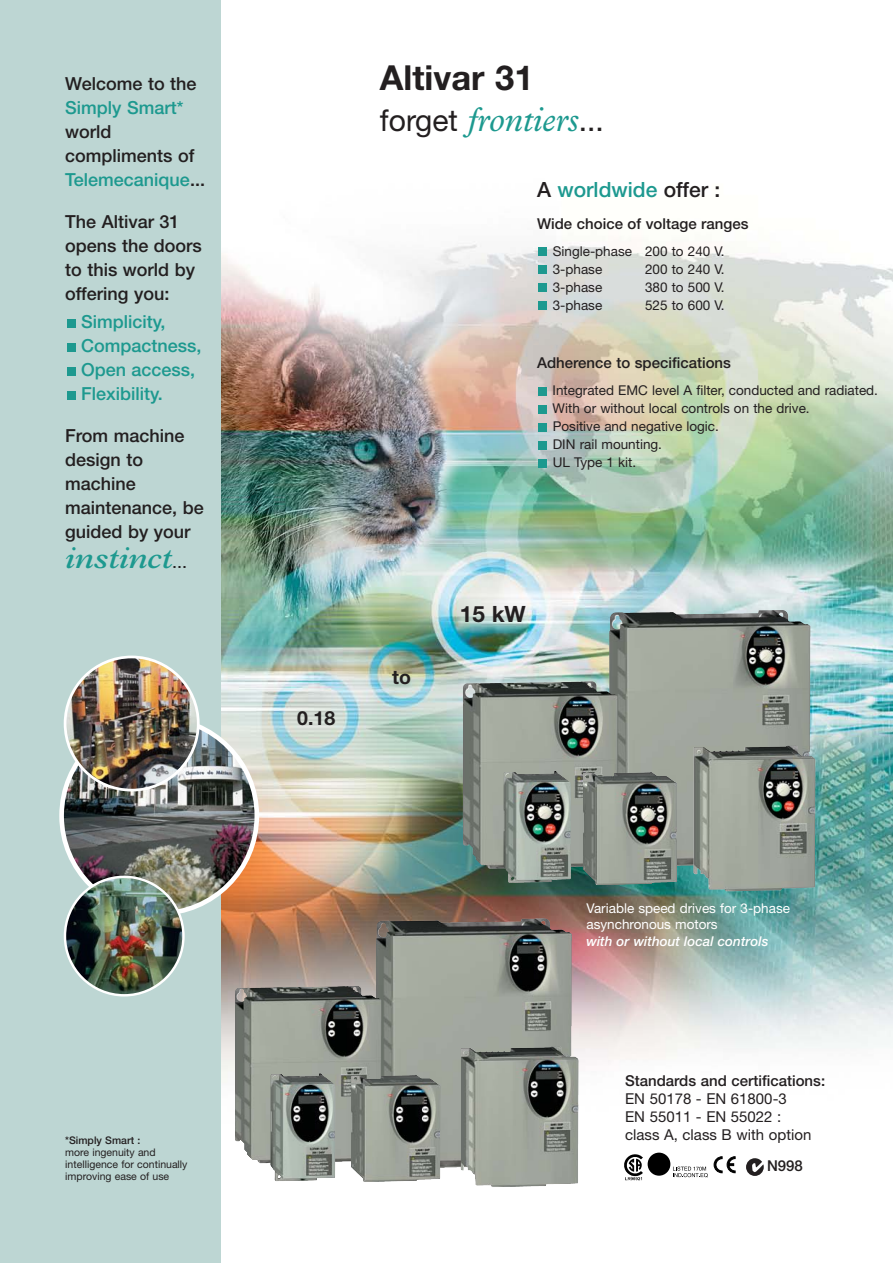
<style>
.page{position:relative;width:893px;height:1263px;background:#fff}
.page>*{position:absolute;margin:0;border:0;box-sizing:border-box;transform-origin:0 0}
.t1{font:700 34.5px "Helvetica Neue";color:#231f20}
.t2{font:30px "Helvetica Neue";color:#231f20}
.t3{font:italic 600 30px "Plantin";color:#1d998f}
.t4{font:700 22.5px "Helvetica Neue";color:#231f20}
.t5{font:500 21px "Helvetica Neue";color:#1d998f}
.t6{font:700 19.5px "Helvetica Neue";color:#231f20}
.t7{font:500 18px/24px "Helvetica Neue";color:#231f20}
.t8{font:500 18px/24px "Helvetica Neue";color:#1d998f}
.t9{font:500 15px "Helvetica Neue";color:#231f20}
.t10{font:15px/18px "Helvetica Neue";color:#231f20}
.t11{font:13.5px/18px "Helvetica Neue";color:#231f20}
.t12{font:13.5px/16.2px "Helvetica Neue";color:#fff}
.t13{font:italic 500 13.5px "Helvetica Neue";color:#fff}
.t14{font:10.5px/12px "Helvetica Neue";color:#231f20}
.t15{font:500 10.5px "Helvetica Neue";color:#231f20}
.s1{color:#1d998f}
.s2{font-family:"Helvetica Neue";font-weight:400;font-style:normal;font-size:18px;color:#231f20}
.s3{font-family:"Plantin";font-style:italic;font-size:34.5px;color:#1d998f}
.s4{color:#231f20}
</style>
<div class="page">
<img style="left:221px;top:240px;width:672px;height:947px">
<div style="left:0;top:0;width:221px;height:1263px;background:#bdd6d3"></div>
<div style="left:538px;top:301px;width:9px;height:9px;background:#1d998f"></div>
<div style="left:538px;top:283px;width:9px;height:9px;background:#1d998f"></div>
<div style="left:538px;top:265px;width:9px;height:9px;background:#1d998f"></div>
<div style="left:538px;top:247px;width:9px;height:9px;background:#1d998f"></div>
<div style="left:538px;top:459px;width:9px;height:8px;background:#1d998f"></div>
<div style="left:538px;top:441px;width:9px;height:8px;background:#1d998f"></div>
<div style="left:538px;top:423px;width:9px;height:8px;background:#1d998f"></div>
<div style="left:538px;top:405px;width:9px;height:8px;background:#1d998f"></div>
<div style="left:538px;top:387px;width:9px;height:8px;background:#1d998f"></div>
<div style="left:67px;top:392px;width:8px;height:8px;background:#1d998f"></div>
<div style="left:67px;top:368px;width:8px;height:8px;background:#1d998f"></div>
<div style="left:67px;top:344px;width:8px;height:8px;background:#1d998f"></div>
<div style="left:67px;top:320px;width:8px;height:8px;background:#1d998f"></div>
<svg style="left:746px;top:1158px;width:18px;height:18px"></svg>
<svg style="left:648px;top:1152px;width:22px;height:24px"></svg>
<div style="left:649px;top:1154px;width:20px;height:20px;background:#000;border-radius:50%"></div>
<svg style="left:673px;top:1166px;width:35px;height:11px"></svg>
<svg style="left:714px;top:1156px;width:21px;height:17px"></svg>
<img style="left:59px;top:656px;width:200px;height:340px">
<img style="left:783px;top:610px;width:27px;height:147px">
<img style="left:593px;top:681px;width:25px;height:121px">
<img style="left:796px;top:746px;width:19px;height:142px">
<img style="left:651px;top:771px;width:20px;height:8px">
<svg style="left:554px;top:771px;width:10px;height:6px"></svg>
<img style="left:546px;top:918px;width:26px;height:238px">
<img style="left:358px;top:986px;width:24px;height:114px">
<img style="left:560px;top:1046px;width:19px;height:138px">
<img style="left:416px;top:1074px;width:19px;height:7px">
<svg style="left:319px;top:1073px;width:10px;height:6px"></svg>
<img style="left:624px;top:1155px;width:18px;height:25px">
<h3 class="t7" style="left:65px;top:73px;width:133px">Welcome to the</h3>
<h3 class="t8" style="left:65px;top:97px;width:120px">Simply Smart*</h3>
<h3 class="t7" style="left:65px;top:121px;width:141px">world compliments of<br><span class="s1">Telemecanique</span>...</h3>
<h3 class="t7" style="left:65px;top:211px;width:138px">The Altivar 31 opens the doors to this world by offering you:</h3>
<h3 class="t8" style="left:81px;top:311px;width:122px">Simplicity,<br>Compactness,<br>Open access,<br>Flexibility.</h3>
<h3 class="t7" style="left:65px;top:425px;width:140px">From machine design to machine maintenance, be guided by your</h3>
<h2 class="t3" style="left:65px;top:547px;width:123px">instinct<span class="s2">...</span></h2>
<p class="t15" style="left:65px;top:1137px;width:77px">*Simply Smart :</p>
<p class="t14" style="left:65px;top:1148px;width:124px">more ingenuity and intelligence for continually improving ease of use</p>
<h1 class="t1" style="left:380px;top:66px;width:155px">Altivar 31</h1>
<h2 class="t2" style="left:380px;top:109px;width:225px">forget <span class="s3">frontiers</span>...</h2>
<h3 class="t5" style="left:537px;top:182px;width:185px"><span class="s4">A</span> worldwide <span class="s4">offer :</span></h3>
<p class="t9" style="left:537px;top:218px;width:213px">Wide choice of voltage ranges</p>
<p class="t11" style="left:553px;top:243px;width:173px">Single-phase 200 to 240 V.<br>3-phase</p>
<p class="t11" style="left:645px;top:261px;width:81px">200 to 240 V.</p>
<p class="t11" style="left:553px;top:279px;width:51px">3-phase</p>
<p class="t11" style="left:645px;top:279px;width:81px">380 to 500 V.</p>
<p class="t11" style="left:553px;top:297px;width:51px">3-phase</p>
<p class="t11" style="left:645px;top:297px;width:81px">525 to 600 V.</p>
<p class="t9" style="left:537px;top:358px;width:195px">Adherence to specifications</p>
<p class="t11" style="left:553px;top:383px;width:327px">Integrated EMC level A filter, conducted and radiated.<br>With or without local controls on the drive.<br>Positive and negative logic.<br>DIN rail mounting.<br>UL Type 1 kit.</p>
<h3 class="t6" style="left:297px;top:711px;width:39px">0.18</h3>
<h3 class="t6" style="left:392px;top:670px;width:20px">to</h3>
<h3 class="t4" style="left:460px;top:606px;width:68px">15 kW</h3>
<p class="t12" style="left:586px;top:901px;width:205px">Variable speed drives for 3-phase asynchronous motors</p>
<p class="t13" style="left:586px;top:936px;width:184px">with or without local controls</p>
<p class="t9" style="left:625px;top:1075px;width:202px">Standards and certifications:</p>
<p class="t10" style="left:625px;top:1091px;width:188px">EN 50178 - EN 61800-3<br>EN 55011 - EN 55022 : class A, class B with option</p>
<p class="t9" style="left:767px;top:1161px;width:37px">N998</p>
</div>
